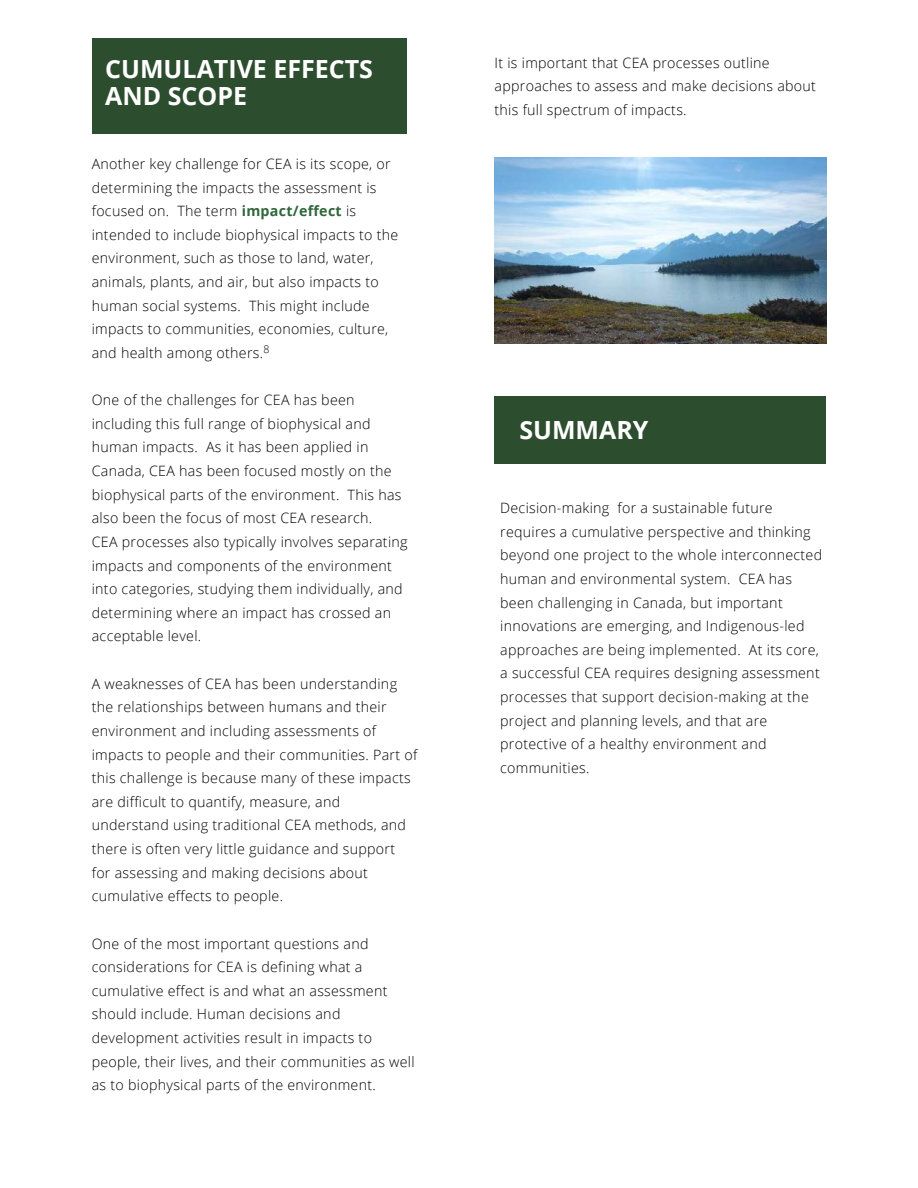
<style>
.page{position:relative;width:918px;height:1188px;background:#fff}
.page>*{position:absolute;margin:0;border:0;box-sizing:border-box;transform-origin:0 0}
.t1{font:700 25.05px/27px "Open Sans";color:#fff}
.t2{font:300 14.25px/23.7px "Open Sans";letter-spacing:.02em;color:#000}
.t3{font:300 10.5px "Open Sans";color:#000}
.s1{font-weight:700;color:#2f673a}
</style>
<div class="page">
<img style="left:495px;top:158px;width:331px;height:186px">
<div style="left:92px;top:38px;width:315px;height:96px;background:#2c4d2e"></div>
<div style="left:495px;top:396px;width:331px;height:68px;background:#2c4d2e"></div>
<h1 class="t1" style="left:105px;top:55px;width:269px">CUMULATIVE EFFECTS<br>AND SCOPE</h1>
<p class="t2" style="left:92px;top:152px;width:308px">Another key challenge for CEA is its scope, or determining the impacts the assessment is focused on. The term <span class="s1">impact/effect</span> is intended to include biophysical impacts to the environment, such as those to land, water, animals, plants, and air, but also impacts to human social systems. This might include impacts to communities, economies, culture, and health among others.</p>
<p class="t2" style="left:92px;top:388px;width:317px">One of the challenges for CEA has been including this full range of biophysical and human impacts. As it has been applied in Canada, CEA has been focused mostly on the biophysical parts of the environment. This has also been the focus of most CEA research.<br>CEA processes also typically involves separating impacts and components of the environment into categories, studying them individually, and determining where an impact has crossed an acceptable level.</p>
<p class="t2" style="left:92px;top:671px;width:327px">A weaknesses of CEA has been understanding the relationships between humans and their environment and including assessments of impacts to people and their communities. Part of this challenge is because many of these impacts are difficult to quantify, measure, and understand using traditional CEA methods, and there is often very little guidance and support for assessing and making decisions about cumulative effects to people.</p>
<p class="t2" style="left:92px;top:931px;width:324px">One of the most important questions and considerations for CEA is defining what a cumulative effect is and what an assessment should include. Human decisions and development activities result in impacts to people, their lives, and their communities as well as to biophysical parts of the environment.</p>
<p class="t3" style="left:263px;top:342px;width:7px">8</p>
<p class="t2" style="left:495px;top:50px;width:323px">It is important that CEA processes outline approaches to assess and make decisions about this full spectrum of impacts.</p>
<h1 class="t1" style="left:519px;top:416px;width:131px">SUMMARY</h1>
<p class="t2" style="left:500px;top:496px;width:323px">Decision-making for a sustainable future requires a cumulative perspective and thinking beyond one project to the whole interconnected human and environmental system. CEA has been challenging in Canada, but important innovations are emerging, and Indigenous-led approaches are being implemented. At its core, a successful CEA requires designing assessment processes that support decision-making at the project and planning levels, and that are protective of a healthy environment and communities.</p>
</div>
